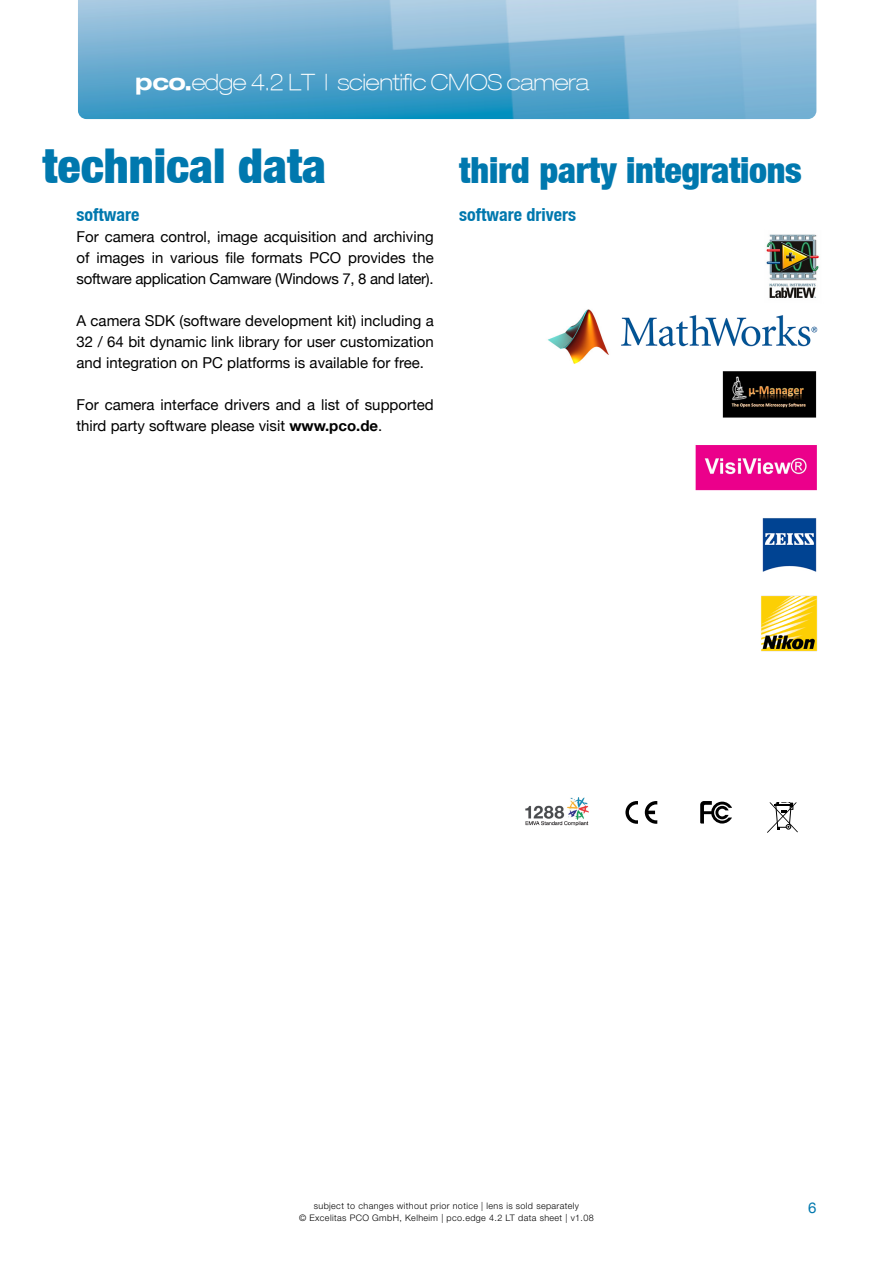
<style>
.page{position:relative;width:893px;height:1263px;background:#fff}
.page>*{position:absolute;margin:0;border:0;box-sizing:border-box;transform-origin:0 0}
.GS_grau{font:900 condensed 48px "Helvetica Neue";color:#0078ae}
.GS_grau-2{font:900 condensed 36px "Helvetica Neue";letter-spacing:-.01em;color:#0078ae}
.Titel{font:100 expanded 22.5px "Helvetica Neue";letter-spacing:-.015em;color:#fff}
.GS_schwarz{font:700 condensed 18px "Helvetica Neue";color:#0078ae}
.GS_schwarz-2{font:15px/21px "Helvetica Neue";color:#000;text-align:justify}
.t1{font:15px "Helvetica Neue";color:#0078ae}
.t2{font:300 9px/12px "Helvetica Neue LT Std";letter-spacing:.04em;color:#000;text-align:center}
.s1{font-weight:700}
</style>
<div class="page">
<img style="left:78px;top:0;width:738px;height:119px">
<img style="left:761px;top:595px;width:56px;height:56px">
<img style="left:722px;top:371px;width:95px;height:47px">
<img style="left:695px;top:445px;width:122px;height:46px">
<img style="left:547px;top:309px;width:62px;height:55px">
<img style="left:621px;top:315px;width:197px;height:32px">
<img style="left:766px;top:234px;width:53px;height:64px">
<img style="left:762px;top:518px;width:55px;height:54px">
<svg style="left:645px;top:801px;width:12px;height:23px"></svg>
<svg style="left:625px;top:801px;width:13px;height:23px"></svg>
<svg style="left:700px;top:801px;width:32px;height:22px"></svg>
<svg style="left:767px;top:802px;width:31px;height:31px"></svg>
<img style="left:525px;top:797px;width:63px;height:28px">
<p class="Titel" style="left:135px;top:69px;width:455px"><span class="s1">pco.</span>edge 4.2 LT | scientific CMOS camera</p>
<p class="GS_grau" style="left:43px;top:136px;width:285px">technical data</p>
<p class="GS_schwarz" style="left:77px;top:204px;width:64px">software</p>
<p class="GS_schwarz-2" style="left:77px;top:226px;width:359px">For camera control, image acquisition and archiving of images in various file formats PCO provides the software application Camware (Windows 7, 8 and later).</p>
<p class="GS_schwarz-2" style="left:77px;top:310px;width:359px">A camera SDK (software development kit) including a 32 / 64 bit dynamic link library for user customization and integration on PC platforms is available for free.</p>
<p class="GS_schwarz-2" style="left:77px;top:394px;width:359px">For camera interface drivers and a list of supported third party software please visit <span class="s1">www.pco.de</span>.</p>
<p class="GS_grau-2" style="left:459px;top:148px;width:344px">third party integrations</p>
<p class="GS_schwarz" style="left:459px;top:204px;width:118px">software drivers</p>
<p class="t2" style="left:299px;top:1199px;width:296px">subject to changes without prior notice | lens is sold separately<br>© Excelitas PCO GmbH, Kelheim | pco.edge 4.2 LT data sheet | v1.08</p>
<p class="t1" style="left:808px;top:1199px;width:10px">6</p>
</div>
